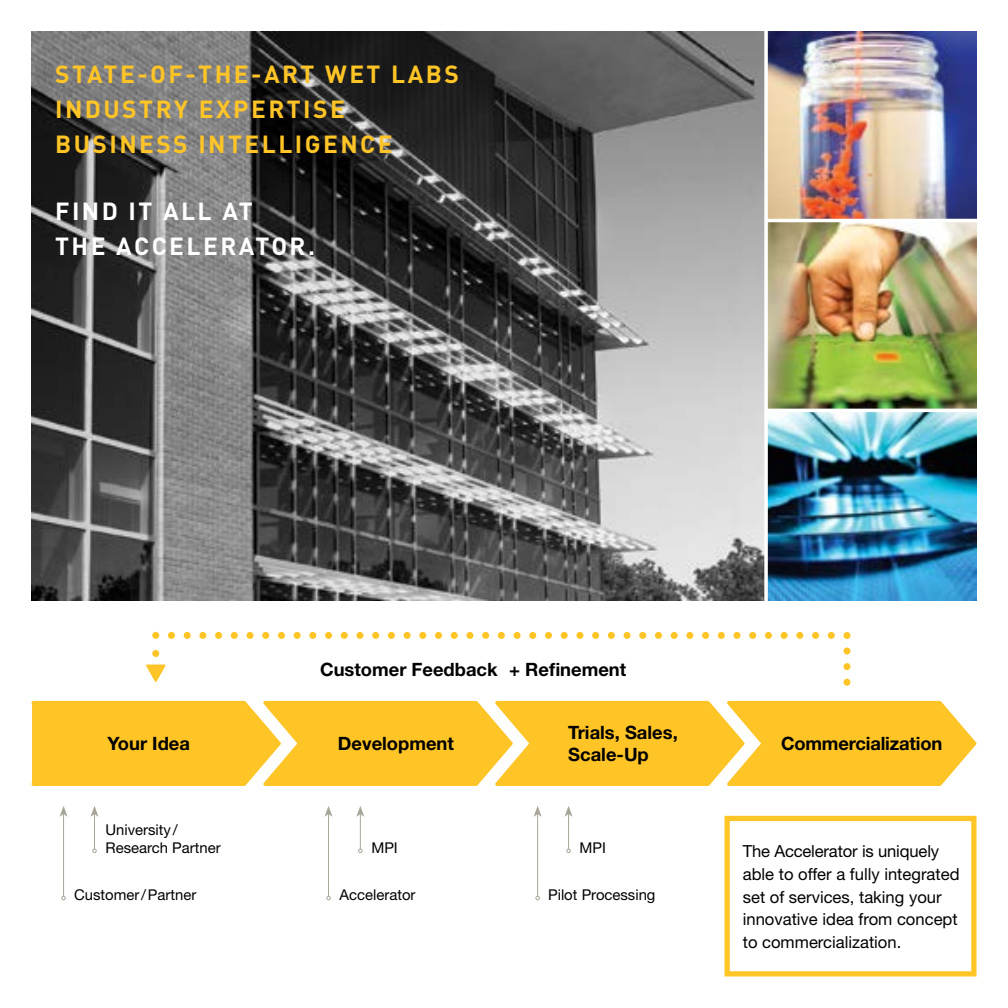
<style>
.page{position:relative;width:1008px;height:1008px;background:#fff}
.page>*{position:absolute;margin:0;border:0;box-sizing:border-box;transform-origin:0 0}
.t1{font:700 24.5px/35px "DIN";letter-spacing:.1em;color:#ffc425}
.t2{font:700 24.5px/35px "DIN";letter-spacing:.1em;color:#fff}
.t3{font:700 18.38px/22.1px "Helvetica Neue LT Std";color:#000}
.t4{font:16.62px/22.8px "Helvetica Neue LT Std";color:#000}
.t5{font:14.88px/17.8px "Helvetica Neue LT Std";color:#000}
</style>
<div class="page">
<img style="left:32px;top:32px;width:732px;height:568px">
<svg style="left:31px;top:701px;width:946px;height:85px;background:#ffc834"></svg>
<div style="left:152px;top:650px;width:7px;height:7px;background:#ffc425;border-radius:50%"></div>
<div style="left:152px;top:632px;width:7px;height:7px;background:#ffc425;border-radius:50%"></div>
<div style="left:592px;top:632px;width:7px;height:7px;background:#ffc425;border-radius:50%"></div>
<div style="left:624px;top:632px;width:7px;height:7px;background:#ffc425;border-radius:50%"></div>
<div style="left:498px;top:632px;width:7px;height:7px;background:#ffc425;border-radius:50%"></div>
<div style="left:639px;top:632px;width:7px;height:7px;background:#ffc425;border-radius:50%"></div>
<div style="left:655px;top:632px;width:7px;height:7px;background:#ffc425;border-radius:50%"></div>
<div style="left:561px;top:632px;width:7px;height:7px;background:#ffc425;border-radius:50%"></div>
<div style="left:529px;top:632px;width:7px;height:7px;background:#ffc425;border-radius:50%"></div>
<div style="left:514px;top:632px;width:7px;height:7px;background:#ffc425;border-radius:50%"></div>
<div style="left:545px;top:632px;width:7px;height:7px;background:#ffc425;border-radius:50%"></div>
<div style="left:576px;top:632px;width:7px;height:7px;background:#ffc425;border-radius:50%"></div>
<div style="left:671px;top:632px;width:7px;height:7px;background:#ffc425;border-radius:50%"></div>
<div style="left:608px;top:632px;width:7px;height:7px;background:#ffc425;border-radius:50%"></div>
<div style="left:796px;top:632px;width:7px;height:7px;background:#ffc425;border-radius:50%"></div>
<div style="left:781px;top:632px;width:7px;height:7px;background:#ffc425;border-radius:50%"></div>
<div style="left:765px;top:632px;width:7px;height:7px;background:#ffc425;border-radius:50%"></div>
<div style="left:828px;top:632px;width:7px;height:7px;background:#ffc425;border-radius:50%"></div>
<div style="left:686px;top:632px;width:7px;height:7px;background:#ffc425;border-radius:50%"></div>
<div style="left:812px;top:632px;width:7px;height:7px;background:#ffc425;border-radius:50%"></div>
<div style="left:718px;top:632px;width:7px;height:7px;background:#ffc425;border-radius:50%"></div>
<div style="left:749px;top:632px;width:7px;height:7px;background:#ffc425;border-radius:50%"></div>
<div style="left:702px;top:632px;width:7px;height:7px;background:#ffc425;border-radius:50%"></div>
<div style="left:734px;top:632px;width:7px;height:7px;background:#ffc425;border-radius:50%"></div>
<div style="left:482px;top:632px;width:7px;height:7px;background:#ffc425;border-radius:50%"></div>
<div style="left:262px;top:632px;width:7px;height:7px;background:#ffc425;border-radius:50%"></div>
<div style="left:309px;top:632px;width:7px;height:7px;background:#ffc425;border-radius:50%"></div>
<div style="left:294px;top:632px;width:7px;height:7px;background:#ffc425;border-radius:50%"></div>
<div style="left:278px;top:632px;width:7px;height:7px;background:#ffc425;border-radius:50%"></div>
<div style="left:231px;top:632px;width:7px;height:7px;background:#ffc425;border-radius:50%"></div>
<div style="left:247px;top:632px;width:7px;height:7px;background:#ffc425;border-radius:50%"></div>
<div style="left:184px;top:632px;width:7px;height:7px;background:#ffc425;border-radius:50%"></div>
<div style="left:168px;top:632px;width:7px;height:7px;background:#ffc425;border-radius:50%"></div>
<div style="left:199px;top:632px;width:7px;height:7px;background:#ffc425;border-radius:50%"></div>
<div style="left:215px;top:632px;width:7px;height:7px;background:#ffc425;border-radius:50%"></div>
<div style="left:388px;top:632px;width:7px;height:7px;background:#ffc425;border-radius:50%"></div>
<div style="left:419px;top:632px;width:7px;height:7px;background:#ffc425;border-radius:50%"></div>
<div style="left:404px;top:632px;width:7px;height:7px;background:#ffc425;border-radius:50%"></div>
<div style="left:435px;top:632px;width:7px;height:7px;background:#ffc425;border-radius:50%"></div>
<div style="left:466px;top:632px;width:7px;height:7px;background:#ffc425;border-radius:50%"></div>
<div style="left:451px;top:632px;width:7px;height:7px;background:#ffc425;border-radius:50%"></div>
<div style="left:341px;top:632px;width:7px;height:7px;background:#ffc425;border-radius:50%"></div>
<div style="left:372px;top:632px;width:7px;height:7px;background:#ffc425;border-radius:50%"></div>
<div style="left:356px;top:632px;width:7px;height:7px;background:#ffc425;border-radius:50%"></div>
<div style="left:325px;top:632px;width:7px;height:7px;background:#ffc425;border-radius:50%"></div>
<div style="left:844px;top:726px;width:6px;height:7px;background:#ffc425;border-radius:50%"></div>
<div style="left:844px;top:710px;width:6px;height:7px;background:#ffc425;border-radius:50%"></div>
<div style="left:844px;top:741px;width:6px;height:7px;background:#ffc425;border-radius:50%"></div>
<div style="left:844px;top:632px;width:6px;height:7px;background:#ffc425;border-radius:50%"></div>
<div style="left:844px;top:679px;width:6px;height:7px;background:#ffc425;border-radius:50%"></div>
<div style="left:844px;top:663px;width:6px;height:7px;background:#ffc425;border-radius:50%"></div>
<div style="left:844px;top:648px;width:6px;height:7px;background:#ffc425;border-radius:50%"></div>
<svg style="left:146px;top:665px;width:20px;height:17px"></svg>
<hr style="left:63px;top:814px;width:1px;height:82px;background:#a7a699">
<svg style="left:60px;top:806px;width:8px;height:11px"></svg>
<svg style="left:61px;top:896px;width:5px;height:4px"></svg>
<hr style="left:94px;top:814px;width:1px;height:35px;background:#a7a699">
<svg style="left:90px;top:806px;width:9px;height:11px"></svg>
<svg style="left:92px;top:849px;width:5px;height:4px"></svg>
<hr style="left:537px;top:814px;width:1px;height:82px;background:#a7a699">
<svg style="left:534px;top:806px;width:8px;height:11px"></svg>
<svg style="left:535px;top:896px;width:5px;height:4px"></svg>
<hr style="left:568px;top:814px;width:1px;height:35px;background:#a7a699">
<svg style="left:565px;top:806px;width:8px;height:11px"></svg>
<svg style="left:566px;top:849px;width:5px;height:4px"></svg>
<hr style="left:328px;top:814px;width:1px;height:82px;background:#a7a699">
<svg style="left:325px;top:806px;width:8px;height:11px"></svg>
<svg style="left:326px;top:896px;width:5px;height:4px"></svg>
<hr style="left:360px;top:814px;width:1px;height:35px;background:#a7a699">
<svg style="left:356px;top:806px;width:8px;height:11px"></svg>
<svg style="left:358px;top:849px;width:5px;height:4px"></svg>
<img style="left:768px;top:32px;width:208px;height:568px">
<svg style="left:764px;top:31px;width:4px;height:570px"></svg>
<hr style="left:765px;top:219px;width:214px;height:3px;background:#fff">
<hr style="left:765px;top:409px;width:214px;height:3px;background:#fff">
<div style="left:724px;top:816px;width:252px;height:160px;border:5px solid #ffc425"></div>
<h1 class="t1" style="left:55px;top:56px;width:405px">STATE-OF-THE-ART WET LABS<br>INDUSTRY EXPERTISE<br>BUSINESS INTELLIGENCE</h1>
<h1 class="t2" style="left:55px;top:192px;width:261px">FIND IT ALL AT<br>THE ACCELERATOR.</h1>
<p class="t3" style="left:320px;top:658px;width:308px">Customer Feedback + Refinement</p>
<p class="t3" style="left:338px;top:732px;width:118px">Development</p>
<p class="t3" style="left:568px;top:721px;width:111px">Trials, Sales,<br>Scale-Up</p>
<p class="t3" style="left:107px;top:732px;width:84px">Your Idea</p>
<p class="t3" style="left:781px;top:732px;width:163px">Commercialization</p>
<p class="t5" style="left:106px;top:821px;width:117px">University/<br>Research Partner</p>
<p class="t5" style="left:74px;top:886px;width:124px">Customer/Partner</p>
<p class="t5" style="left:371px;top:839px;width:28px">MPI</p>
<p class="t5" style="left:340px;top:886px;width:78px">Accelerator</p>
<p class="t5" style="left:580px;top:839px;width:28px">MPI</p>
<p class="t5" style="left:548px;top:886px;width:109px">Pilot Processing</p>
<p class="t4" style="left:743px;top:840px;width:218px">The Accelerator is uniquely able to offer a fully integrated set of services, taking your innovative idea from concept to commercialization.</p>
</div>
